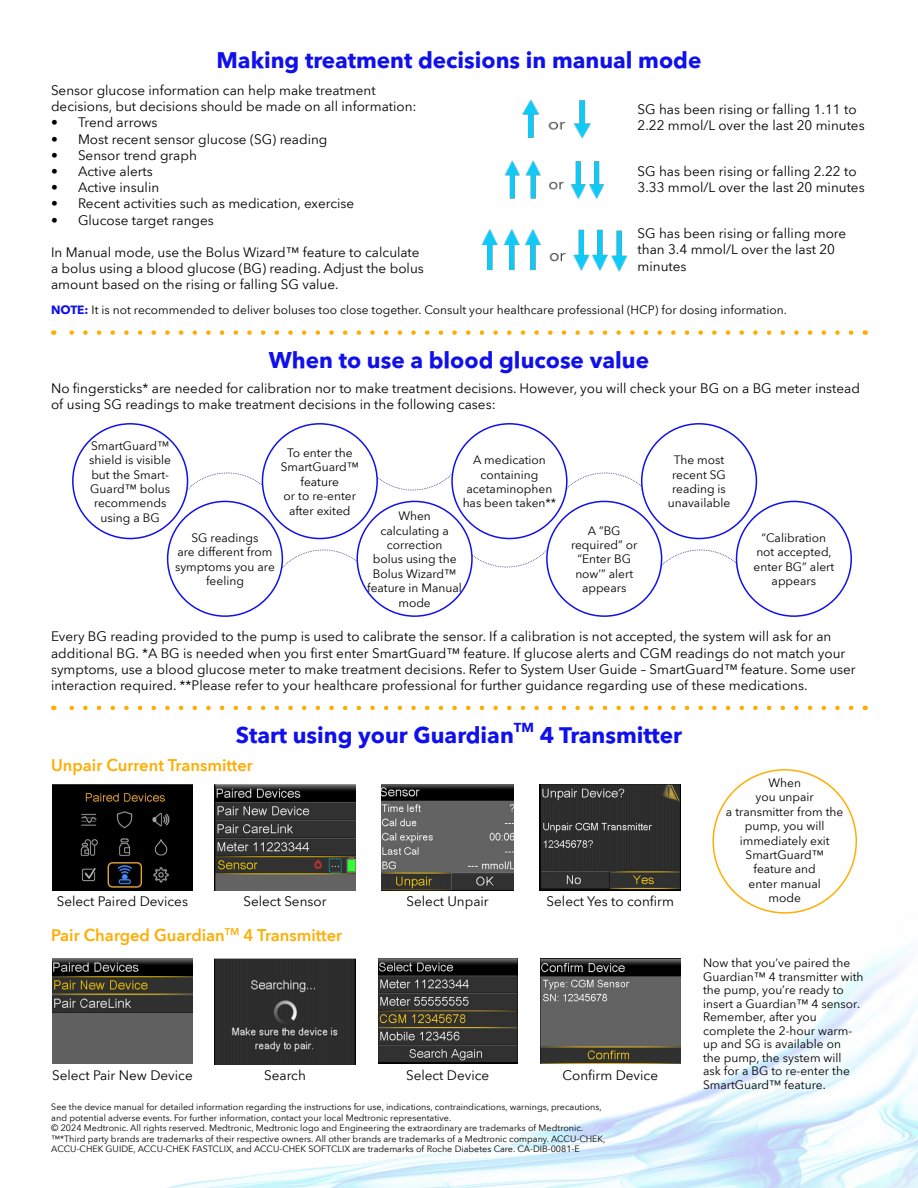
<style>
.page{position:relative;width:918px;height:1188px;background:#fff}
.page>*{position:absolute;margin:0;border:0;box-sizing:border-box;transform-origin:0 0}
.t1{font:700 22.5px "Avenir Next World";color:#1010eb}
.t2{font:600 16.5px "Avenir Next World";color:#ffad00}
.t3{font:13.5px/16.2px "Avenir Next World";color:#000}
.t4{font:700 13.05px "Avenir Next World";color:#1010eb}
.t5{font:12px/14.4px "Avenir Next World";color:#000;text-align:center}
.t6{font:9px/10.5px "Avenir Next World";color:#000}
.s1{font-weight:700;color:#1010eb}
</style>
<div class="page">
<img style="left:52px;top:769px;width:866px;height:419px">
<img style="left:52px;top:784px;width:141px;height:106px">
<img style="left:215px;top:784px;width:140px;height:106px">
<img style="left:382px;top:784px;width:132px;height:106px">
<img style="left:540px;top:784px;width:141px;height:106px">
<img style="left:215px;top:958px;width:140px;height:107px">
<img style="left:378px;top:958px;width:139px;height:106px">
<img style="left:540px;top:958px;width:140px;height:106px">
<img style="left:52px;top:958px;width:141px;height:106px">
<img style="left:376px;top:467px;width:77px;height:28px">
<img style="left:187px;top:467px;width:77px;height:26px">
<img style="left:282px;top:546px;width:77px;height:27px">
<img style="left:471px;top:545px;width:77px;height:28px">
<img style="left:660px;top:545px;width:78px;height:28px">
<img style="left:568px;top:467px;width:75px;height:28px">
<div style="left:72px;top:423px;width:116px;height:116px;border:2px solid #1010eb;border-radius:50%"></div>
<div style="left:641px;top:423px;width:116px;height:116px;border:2px solid #1010eb;border-radius:50%"></div>
<div style="left:451px;top:423px;width:117px;height:116px;border:2px solid #1010eb;border-radius:50%"></div>
<div style="left:262px;top:423px;width:116px;height:116px;border:2px solid #1010eb;border-radius:50%"></div>
<div style="left:167px;top:501px;width:116px;height:116px;border:2px solid #1010eb;border-radius:50%"></div>
<div style="left:357px;top:501px;width:116px;height:116px;border:2px solid #1010eb;border-radius:50%"></div>
<div style="left:547px;top:501px;width:115px;height:115px;background:#fff;border-radius:50%"></div>
<div style="left:546px;top:501px;width:116px;height:116px;border:2px solid #1010eb;border-radius:50%"></div>
<div style="left:736px;top:501px;width:116px;height:116px;border:2px solid #1010eb;border-radius:50%"></div>
<img style="left:522px;top:100px;width:69px;height:39px">
<img style="left:504px;top:160px;width:101px;height:40px">
<img style="left:481px;top:229px;width:147px;height:43px">
<svg style="left:69px;top:330px;width:782px;height:5px"></svg>
<svg style="left:69px;top:706px;width:782px;height:4px"></svg>
<p class="t1" style="left:216px;top:47px;width:487px">Making treatment decisions in manual mode</p>
<p class="t3" style="left:51px;top:82px;width:326px">Sensor glucose information can help make treatment</p>
<p class="t3" style="left:51px;top:99px;width:367px">decisions, but decisions should be made on all information:</p>
<p class="t3" style="left:51px;top:115px;width:108px">• Trend arrows</p>
<p class="t3" style="left:51px;top:131px;width:278px">• Most recent sensor glucose (SG) reading</p>
<p class="t3" style="left:51px;top:147px;width:147px">• Sensor trend graph</p>
<p class="t3" style="left:51px;top:163px;width:103px">• Active alerts</p>
<p class="t3" style="left:51px;top:180px;width:110px">• Active insulin</p>
<p class="t3" style="left:51px;top:196px;width:305px">• Recent activities such as medication, exercise</p>
<p class="t3" style="left:51px;top:212px;width:164px">• Glucose target ranges</p>
<p class="t3" style="left:51px;top:244px;width:374px">In Manual mode, use the Bolus Wizard™ feature to calculate a bolus using a blood glucose (BG) reading. Adjust the bolus amount based on the rising or falling SG value.</p>
<p class="t3" style="left:638px;top:101px;width:229px">SG has been rising or falling 1.11 to<br>2.22 mmol/L over the last 20 minutes</p>
<p class="t3" style="left:638px;top:163px;width:229px">SG has been rising or falling 2.22 to<br>3.33 mmol/L over the last 20 minutes</p>
<p class="t3" style="left:638px;top:226px;width:210px">SG has been rising or falling more than 3.4 mmol/L over the last 20 minutes</p>
<p class="t5" style="left:51px;top:303px;width:737px"><span class="s1">NOTE:</span> It is not recommended to deliver boluses too close together. Consult your healthcare professional (HCP) for dosing information.</p>
<p class="t1" style="left:269px;top:347px;width:382px">When to use a blood glucose value</p>
<p class="t3" style="left:51px;top:381px;width:811px">No fingersticks* are needed for calibration nor to make treatment decisions. However, you will check your BG on a BG meter instead of using SG readings to make treatment decisions in the following cases:</p>
<p class="t5" style="left:89px;top:438px;width:83px">SmartGuard™ shield is visible but the Smart-<br>Guard™ bolus recommends using a BG</p>
<p class="t5" style="left:281px;top:446px;width:80px">To enter the<br>SmartGuard™ feature</p>
<p class="t5" style="left:284px;top:489px;width:74px">or to re-enter after exited</p>
<p class="t5" style="left:177px;top:530px;width:97px">SG readings<br>are different from</p>
<p class="t5" style="left:175px;top:559px;width:101px">symptoms you are feeling</p>
<p class="t5" style="left:473px;top:453px;width:74px">A medication containing</p>
<p class="t5" style="left:463px;top:482px;width:95px">acetaminophen has been taken**</p>
<p class="t5" style="left:380px;top:509px;width:70px">When calculating a correction</p>
<p class="t5" style="left:373px;top:552px;width:85px;text-align:left">bolus using the<br>Bolus Wizard™</p>
<p class="t5" style="left:367px;top:581px;width:96px">feature in Manual mode</p>
<p class="t5" style="left:571px;top:523px;width:68px">A ”BG required” or “Enter BG</p>
<p class="t5" style="left:575px;top:566px;width:59px">now’” alert appears</p>
<p class="t5" style="left:672px;top:453px;width:55px;text-align:left">The most recent SG</p>
<p class="t5" style="left:668px;top:482px;width:64px">reading is unavailable</p>
<p class="t5" style="left:756px;top:530px;width:77px">“Calibration not accepted,</p>
<p class="t5" style="left:754px;top:559px;width:82px">enter BG” alert appears</p>
<p class="t3" style="left:51px;top:629px;width:806px">Every BG reading provided to the pump is used to calibrate the sensor. If a calibration is not accepted, the system will ask for an additional BG. *A BG is needed when you first enter SmartGuard™ feature. If glucose alerts and CGM readings do not match your symptoms, use a blood glucose meter to make treatment decisions. Refer to System User Guide – SmartGuard™ feature. Some user interaction required. **Please refer to your healthcare professional for further guidance regarding use of these medications.</p>
<p class="t1" style="left:236px;top:722px;width:280px">Start using your Guardian</p>
<p class="t4" style="left:514px;top:720px;width:22px">TM</p>
<p class="t1" style="left:540px;top:722px;width:144px">4 Transmitter</p>
<p class="t2" style="left:51px;top:756px;width:203px">Unpair Current Transmitter</p>
<p class="t3" style="left:57px;top:894px;width:133px">Select Paired Devices</p>
<p class="t3" style="left:243px;top:894px;width:85px">Select Sensor</p>
<p class="t3" style="left:407px;top:894px;width:84px">Select Unpair</p>
<p class="t3" style="left:547px;top:894px;width:129px">Select Yes to confirm</p>
<p class="t2" style="left:51px;top:925px;width:293px">Pair Charged Guardian<sup>TM</sup> 4 Transmitter</p>
<p class="t3" style="left:52px;top:1067px;width:142px">Select Pair New Device</p>
<p class="t3" style="left:264px;top:1067px;width:43px">Search</p>
<p class="t3" style="left:406px;top:1067px;width:85px">Select Device</p>
<p class="t3" style="left:563px;top:1067px;width:97px">Confirm Device</p>
<p class="t6" style="left:51px;top:1102px;width:556px">See the device manual for detailed information regarding the instructions for use, indications, contraindications, warnings, precautions, and potential adverse events. For further information, contact your local Medtronic representative.<br>© 2024 Medtronic. All rights reserved. Medtronic, Medtronic logo and Engineering the extraordinary are trademarks of Medtronic. ™*Third party brands are trademarks of their respective owners. All other brands are trademarks of a Medtronic company. ACCU‑CHEK, ACCU‑CHEK GUIDE, ACCU‑CHEK FASTCLIX, and ACCU‑CHEK SOFTCLIX are trademarks of Roche Diabetes Care. CA-DIB-0081-E</p>
<p class="t5" style="left:726px;top:776px;width:119px">When<br>you unpair<br>a transmitter from the pump, you will immediately exit<br>SmartGuard™ feature and<br>enter manual<br>mode</p>
<p class="t5" style="left:703px;top:957px;width:162px;line-height:13.5px;text-align:left">Now that you’ve paired the<br>Guardian™ 4 transmitter with the pump, you’re ready to insert a Guardian™ 4 sensor.<br>Remember, after you complete the 2-hour warm&shy;up and SG is available on<br>the pump, the system will<br>ask for a BG to re-enter the<br>SmartGuard™ feature.</p>
</div>
